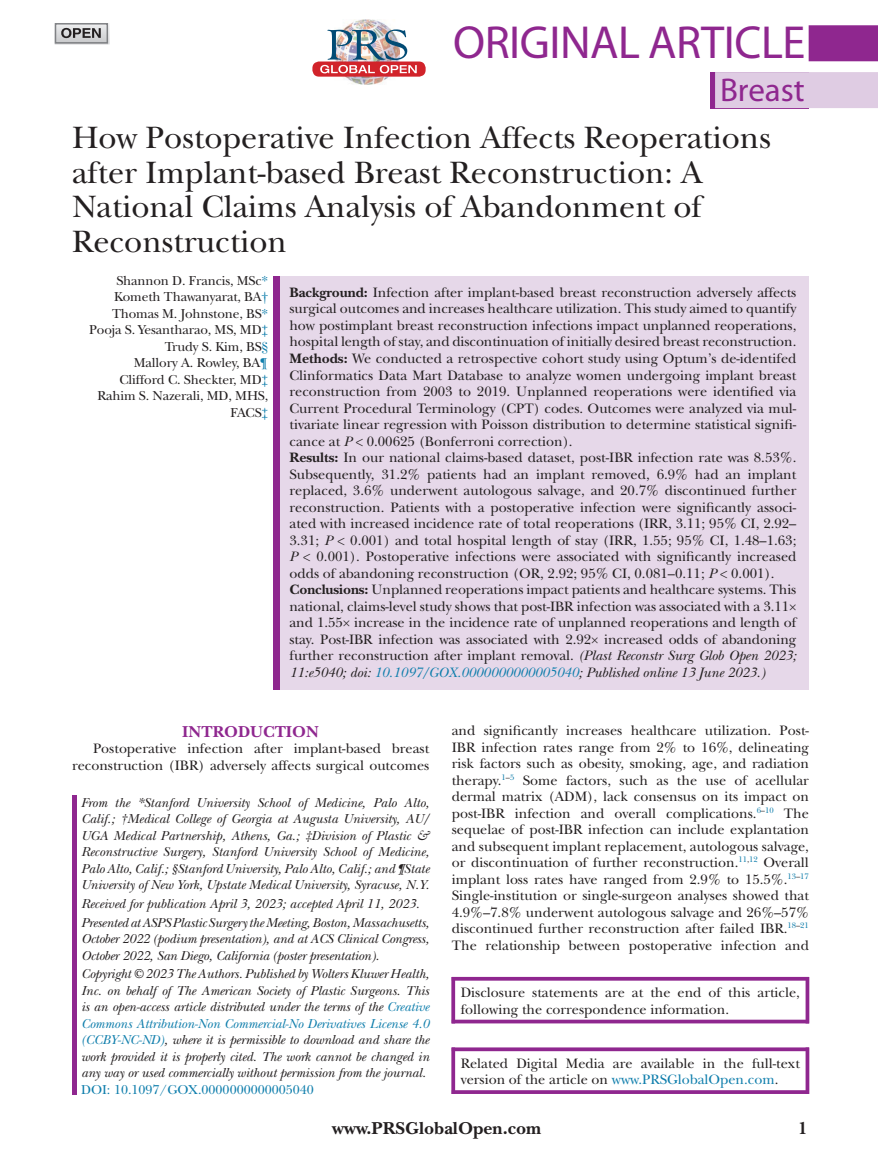
<style>
.page{position:relative;width:878px;height:1175px;background:#fff}
.page>*{position:absolute;margin:0;border:0;box-sizing:border-box;transform-origin:0 0}
.t1{font:46.5px "Myriad Pro";letter-spacing:-.01em;color:#8f278f}
.t2{font:33px "Myriad Pro";color:#8f278f}
.t3{font:32.25px/34.5px "New Baskerville Std";color:#231f20}
.t4{font:700 18px "New Baskerville Std";color:#231f20}
.t5{font:700 16.5px "New Baskerville Std";color:#8f278f}
.t6{font:14.25px/16.5px "New Baskerville Std";color:#231f20}
.t7{font:italic 13.5px/16.5px "New Baskerville Std";letter-spacing:-.01em;color:#231f20;text-align:justify}
.t8{font:13.5px/16.5px "New Baskerville Std";letter-spacing:-.01em;color:#231f20;text-align:right}
.t9{font:13.5px "New Baskerville Std";color:#0f7eac}
.s1{color:#0f7eac}
.s2{font-weight:700}
.s3{font-style:italic}
.s4{font-style:italic;color:#0f7eac}
</style>
<div class="page">
<div style="left:710px;top:72px;width:98px;height:36px;background:#8f278f"></div>
<div style="left:715px;top:72px;width:163px;height:36px;background:#dfcce3"></div>
<div style="left:808px;top:25px;width:70px;height:36px;background:#8f278f"></div>
<img style="left:343px;top:20px;width:48px;height:64px">
<div style="left:312px;top:61px;width:113px;height:16px;background:#d1232a;border-radius:7px"></div>
<img style="left:320px;top:29px;width:97px;height:44px">
<div style="left:274px;top:126px;width:534px;height:563px;background:#e6d8e9"></div>
<div style="left:274px;top:274px;width:6px;height:77px;background:#8f278f"></div>
<div style="left:274px;top:340px;width:6px;height:110px;background:#8f278f"></div>
<div style="left:274px;top:439px;width:6px;height:143px;background:#8f278f"></div>
<div style="left:274px;top:571px;width:6px;height:118px;background:#8f278f"></div>
<hr style="left:72px;top:796px;width:4px;height:99px;background:#8f278f">
<hr style="left:72px;top:895px;width:4px;height:18px;background:#8f278f">
<hr style="left:72px;top:913px;width:4px;height:52px;background:#8f278f">
<hr style="left:72px;top:965px;width:4px;height:118px;background:#8f278f">
<hr style="left:72px;top:1081px;width:4px;height:13px;background:#8f278f">
<div style="left:272px;top:126px;width:536px;height:149px;background:#fff"></div>
<img style="left:54px;top:23px;width:55px;height:22px">
<div style="left:55px;top:23px;width:53px;height:21px;border:2px solid #808285"></div>
<svg style="left:61px;top:28px;width:40px;height:10px"></svg>
<svg style="left:451px;top:977px;width:4px;height:46px"></svg>
<svg style="left:805px;top:977px;width:4px;height:46px"></svg>
<svg style="left:452px;top:976px;width:356px;height:4px"></svg>
<svg style="left:452px;top:1019px;width:356px;height:4px"></svg>
<svg style="left:451px;top:1047px;width:4px;height:47px"></svg>
<svg style="left:805px;top:1047px;width:4px;height:47px"></svg>
<svg style="left:452px;top:1047px;width:356px;height:4px"></svg>
<svg style="left:452px;top:1090px;width:356px;height:4px"></svg>
<h1 class="t1" style="left:453px;top:14px;width:354px">ORIGINAL ARTICLE</h1>
<h2 class="t2" style="left:720px;top:69px;width:86px">BREAST</h2>
<h3 class="t3" style="left:72px;top:121px;width:700px">How Postoperative Infection Affects Reoperations after Implant-based Breast Reconstruction: A National Claims Analysis of Abandonment of Reconstruction</h3>
<p class="t8" style="left:89px;top:272px;width:181px">Shannon D. Francis, MSc<span class="s1">*<br></span>Kometh Thawanyarat, BA<span class="s1">†<br></span>Thomas M. Johnstone, BS<span class="s1">*<br></span>Pooja S. Yesantharao, MS, MD<span class="s1">‡<br></span>Trudy S. Kim, BS<span class="s1">§<br></span>Mallory A. Rowley, BA<span class="s1">¶<br></span>Clifford C. Sheckter, MD<span class="s1">‡<br></span>Rahim S. Nazerali, MD, MHS,<br>FACS<span class="s1">‡</span></p>
<p class="t6" style="left:289px;top:284px;width:508px"><span class="s2">Background:</span> Infection after implant-based breast reconstruction adversely affects surgical outcomes and increases healthcare utilization. This study aimed to quantify how postimplant breast reconstruction infections impact unplanned reoperations, hospital length of stay, and discontinuation of initially desired breast reconstruction.<br><span class="s2">Methods:</span> We conducted a retrospective cohort study using Optum’s de-identifed Clinformatics Data Mart Database to analyze women undergoing implant breast reconstruction from 2003 to 2019. Unplanned reoperations were identified via Current Procedural Terminology (CPT) codes. Outcomes were analyzed via mul&shy;tivariate linear regression with Poisson distribution to determine statistical signifi&shy;cance at <span class="s3">P</span> &lt; 0.00625 (Bonferroni correction).<br><span class="s2">Results:</span> In our national claims-based dataset, post-IBR infection rate was 8.53%.<br>Subsequently, 31.2% patients had an implant removed, 6.9% had an implant replaced, 3.6% underwent autologous salvage, and 20.7% discontinued further reconstruction. Patients with a postoperative infection were significantly associ&shy;ated with increased incidence rate of total reoperations (IRR, 3.11; 95% CI, 2.92– 3.31; <span class="s3">P</span> &lt; 0.001) and total hospital length of stay (IRR, 1.55; 95% CI, 1.48–1.63; <span class="s3">P</span> &lt; 0.001). Postoperative infections were associated with significantly increased odds of abandoning reconstruction (OR, 2.92; 95% CI, 0.081–0.11; <span class="s3">P</span> &lt; 0.001).<br><span class="s2">Conclusions:</span> Unplanned reoperations impact patients and healthcare systems. This national, claims-level study shows that post-IBR infection was associated with a 3.11× and 1.55× increase in the incidence rate of unplanned reoperations and length of stay. Post-IBR infection was associated with 2.92× increased odds of abandoning further reconstruction after implant removal. <span class="s3">(Plast Reconstr Surg Glob Open 2023; 11:e5040; doi:</span> <span class="s4">10.1097/GOX.0000000000005040</span><span class="s3">; Published online 13 June 2023.)</span></p>
<p class="t5" style="left:182px;top:721px;width:138px">INTRODUCTION</p>
<p class="t6" style="left:72px;top:740px;width:359px;text-align:right">Postoperative infection after implant-based breast reconstruction (IBR) adversely affects surgical outcomes</p>
<p class="t7" style="left:81px;top:794px;width:350px">From the *Stanford University School of Medicine, Palo Alto, Calif.; †Medical College of Georgia at Augusta University, AU/ UGA Medical Partnership, Athens, Ga.; ‡Division of Plastic &amp; Reconstructive Surgery, Stanford University School of Medicine, Palo Alto, Calif.; §Stanford University, Palo Alto, Calif.; and ¶State University of New York, Upstate Medical University, Syracuse, N.Y.</p>
<p class="t7" style="left:81px;top:894px;width:350px;line-height:18.8px">Received for publication April 3, 2023; accepted April 11, 2023.<br>Presented at ASPS Plastic Surgery the Meeting, Boston, Massachusetts,</p>
<p class="t7" style="left:81px;top:930px;width:349px">October 2022 (podium presentation), and at ACS Clinical Congress,<br>October 2022, San Diego, California (poster presentation).</p>
<p class="t7" style="left:81px;top:965px;width:350px">Copyright © 2023 The Authors. Published by Wolters Kluwer Health, Inc. on behalf of The American Society of Plastic Surgeons. This is an open-access article distributed under the terms of the <span class="s1">Creative Commons Attribution-Non Commercial-No Derivatives License 4.0 (CCBY-NC-ND)</span>, where it is permissible to download and share the work provided it is properly cited. The work cannot be changed in any way or used commercially without permission from the journal.</p>
<p class="t9" style="left:81px;top:1081px;width:234px">DOI: 10.1097/GOX.0000000000005040</p>
<p class="t6" style="left:451px;top:722px;width:359px;text-align:justify">and significantly increases healthcare utilization. Post-IBR infection rates range from 2% to 16%, delineating risk factors such as obesity, smoking, age, and radiation therapy.<sup>1</sup><sup>–</sup><sup>5</sup> Some factors, such as the use of acellular dermal matrix (ADM), lack consensus on its impact on post-IBR infection and overall complications.<sup>6</sup><sup>–</sup><sup>10</sup> The sequelae of post-IBR infection can include explantation and subsequent implant replacement, autologous salvage, or discontinuation of further reconstruction.<sup>11</sup><sup>,</sup><sup>12</sup> Overall implant loss rates have ranged from 2.9% to 15.5%.<sup>13</sup><sup>–</sup><sup>17<br></sup>Single-institution or single-surgeon analyses showed that 4.9%–7.8% underwent autologous salvage and 26%–57% discontinued further reconstruction after failed IBR.<sup>18</sup><sup>–</sup><sup>21<br></sup>The relationship between postoperative infection and</p>
<p class="t6" style="left:460px;top:984px;width:341px">Disclosure statements are at the end of this article, following the correspondence information.</p>
<p class="t6" style="left:460px;top:1054px;width:341px">Related Digital Media are available in the full-text version of the article on <span class="s1">www.PRSGlobalOpen.com</span>.</p>
<p class="t4" style="left:332px;top:1118px;width:210px">www.PRSGlobalOpen.com</p>
<p class="t4" style="left:798px;top:1118px;width:11px">1</p>
</div>
